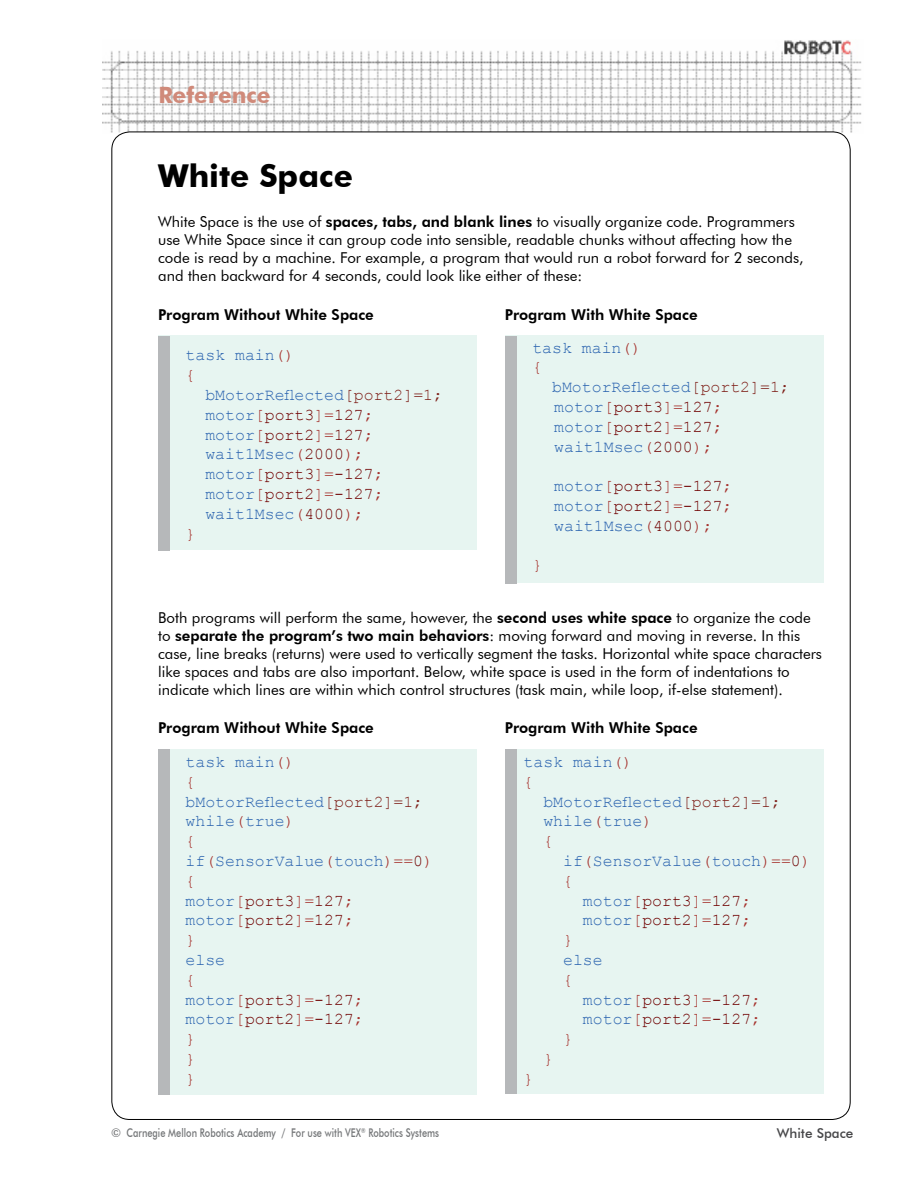
<style>
.page{position:relative;width:918px;height:1188px;background:#fff}
.page>*{position:absolute;margin:0;border:0;box-sizing:border-box;transform-origin:0 0}
.t1{font:700 31.5px "Futura BT";color:#000}
.t2{font:700 22.5px "Futura BT";color:#d08a7a}
.t3{font:16.5px/19.8px "Courier New";color:#2a63af}
.t4{font:16.5px/19.8px "Courier New";color:#6f0000}
.t5{font:16.5px "Courier New";color:#a5302b}
.t6{font:15px/18px "Futura BT";color:#000}
.t7{font:800 15px "Futura BT";color:#000}
.t8{font:500 13.5px "Futura BT";color:#464648}
.t9{font:500 12px "Futura BT";color:#757779}
.s1{font-weight:800}
.s2{color:#a5302b}
.s3{color:#7e1f18}
.s4{color:#6f0000}
.s5{color:#2a63af}
</style>
<div class="page">
<img style="left:103px;top:40px;width:759px;height:94px">
<div style="left:505px;top:749px;width:319px;height:345px;background:#e7f5f1"></div>
<div style="left:505px;top:749px;width:11px;height:345px;background:#b6b8ba"></div>
<div style="left:158px;top:335px;width:319px;height:215px;background:#e7f5f1"></div>
<div style="left:158px;top:336px;width:11px;height:215px;background:#b6b8ba"></div>
<div style="left:505px;top:335px;width:319px;height:248px;background:#e7f5f1"></div>
<div style="left:505px;top:336px;width:11px;height:248px;background:#b6b8ba"></div>
<div style="left:158px;top:749px;width:319px;height:345px;background:#e7f5f1"></div>
<div style="left:158px;top:750px;width:11px;height:345px;background:#b6b8ba"></div>
<h2 class="t2" style="left:159px;top:82px;width:114px">Reference</h2>
<h1 class="t1" style="left:158px;top:157px;width:196px">White Space</h1>
<p class="t6" style="left:158px;top:212px;width:647px">White Space is the use of <span class="s1">spaces, tabs, and blank lines</span> to visually organize code. Programmers use White Space since it can group code into sensible, readable chunks without affecting how the code is read by a machine. For example, a program that would run a robot forward for 2 seconds, and then backward for 4 seconds, could look like either of these:</p>
<p class="t7" style="left:158px;top:306px;width:217px">Program Without White Space</p>
<p class="t3" style="left:186px;top:345px;width:110px">task main<span class="s2">() {</span></p>
<p class="t3" style="left:205px;top:384px;width:239px">bMotorReflected<span class="s3">[port2]=1; </span>motor<span class="s2">[</span><span class="s4">port3</span><span class="s2">]=</span><span class="s4">127</span><span class="s2">; </span>motor<span class="s2">[</span><span class="s4">port2</span><span class="s2">]=</span><span class="s4">127</span><span class="s2">; </span>wait1Msec<span class="s2">(</span><span class="s4">2000</span><span class="s2">); </span>motor<span class="s2">[</span><span class="s4">port3</span><span class="s2">]=</span><span class="s4">-127</span><span class="s2">; </span>motor<span class="s2">[</span><span class="s4">port2</span><span class="s2">]=</span><span class="s4">-127</span><span class="s2">; </span>wait1Msec<span class="s2">(</span><span class="s4">4000</span><span class="s2">);</span></p>
<p class="t5" style="left:186px;top:523px;width:11px">}</p>
<p class="t7" style="left:505px;top:306px;width:194px">Program With White Space</p>
<p class="t3" style="left:532px;top:337px;width:110px">task main<span class="s2">() {</span></p>
<p class="t3" style="left:552px;top:377px;width:239px">bMotorReflected<span class="s3">[port2]=1; </span>motor<span class="s2">[</span><span class="s4">port3</span><span class="s2">]=</span><span class="s4">127</span><span class="s2">; </span>motor<span class="s2">[</span><span class="s4">port2</span><span class="s2">]=</span><span class="s4">127</span><span class="s2">; </span>wait1Msec<span class="s2">(</span><span class="s4">2000</span><span class="s2">);</span></p>
<p class="t4" style="left:554px;top:476px;width:180px;text-align:justify"><span class="s5">motor</span><span class="s2">[</span>port3<span class="s2">]=</span>-127<span class="s2">; </span><span class="s5">motor</span><span class="s2">[</span>port2<span class="s2">]=</span>-127<span class="s2">; </span><span class="s5">wait1Msec</span><span class="s2">(</span>4000<span class="s2">);</span></p>
<p class="t5" style="left:532px;top:555px;width:11px">}</p>
<p class="t6" style="left:158px;top:609px;width:665px">Both programs will perform the same, however, the <span class="s1">second uses white space</span> to organize the code to <span class="s1">separate the program’s two main behaviors</span>: moving forward and moving in reverse. In this case, line breaks (returns) were used to vertically segment the tasks. Horizontal white space characters like spaces and tabs are also important. Below, white space is used in the form of indentations to indicate which lines are within which control structures (task main, while loop, if-else statement).</p>
<p class="t7" style="left:158px;top:719px;width:217px">Program Without White Space</p>
<p class="t3" style="left:186px;top:751px;width:249px">task main<span class="s2">()<br>{ </span>bMotorReflected<span class="s3">[port2]=1; </span>while<span class="s2">(</span>true<span class="s2">)<br>{ </span>if<span class="s2">(</span>SensorValue<span class="s2">(</span>touch<span class="s2">)==</span><span class="s4">0</span><span class="s2">) {<br></span>motor<span class="s2">[</span><span class="s4">port3</span><span class="s2">]=</span><span class="s4">127</span><span class="s2">; </span>motor<span class="s2">[</span><span class="s4">port2</span><span class="s2">]=</span><span class="s4">127</span><span class="s2">;<br>}</span></p>
<p class="t3" style="left:186px;top:949px;width:41px">else</p>
<p class="t4" style="left:186px;top:969px;width:180px"><span class="s2">{ </span><span class="s5">motor</span><span class="s2">[</span>port3<span class="s2">]=</span>-127<span class="s2">; </span><span class="s5">motor</span><span class="s2">[</span>port2<span class="s2">]=</span>-127<span class="s2">; }<br>}<br>}</span></p>
<p class="t7" style="left:505px;top:719px;width:194px">Program With White Space</p>
<p class="t3" style="left:524px;top:751px;width:110px">task main<span class="s2">() {</span></p>
<p class="t3" style="left:543px;top:791px;width:239px">bMotorReflected<span class="s3">[port2]=1; </span>while<span class="s2">(</span>true<span class="s2">)<br>{</span></p>
<p class="t3" style="left:563px;top:850px;width:249px">if<span class="s2">(</span>SensorValue<span class="s2">(</span>touch<span class="s2">)==</span><span class="s4">0</span><span class="s2">)</span></p>
<p class="t5" style="left:563px;top:870px;width:11px">{</p>
<p class="t4" style="left:583px;top:890px;width:170px"><span class="s5">motor</span><span class="s2">[</span>port3<span class="s2">]=</span>127<span class="s2">;</span></p>
<p class="t4" style="left:583px;top:910px;width:170px"><span class="s5">motor</span><span class="s2">[</span>port2<span class="s2">]=</span>127<span class="s2">;</span></p>
<p class="t5" style="left:563px;top:930px;width:11px">}</p>
<p class="t3" style="left:563px;top:949px;width:41px">else</p>
<p class="t5" style="left:563px;top:969px;width:11px">{</p>
<p class="t4" style="left:583px;top:989px;width:180px"><span class="s5">motor</span><span class="s2">[</span>port3<span class="s2">]=</span>-127<span class="s2">; </span><span class="s5">motor</span><span class="s2">[</span>port2<span class="s2">]=</span>-127<span class="s2">;</span></p>
<p class="t5" style="left:563px;top:1029px;width:11px">}</p>
<p class="t5" style="left:543px;top:1049px;width:11px">}</p>
<p class="t5" style="left:524px;top:1068px;width:11px">}</p>
<p class="t9" style="left:111px;top:1125px;width:330px">© Carnegie Mellon Robotics Academy / For use with VEX<sup>®</sup> Robotics Systems</p>
<p class="t8" style="left:777px;top:1125px;width:78px">White Space</p>
</div>
